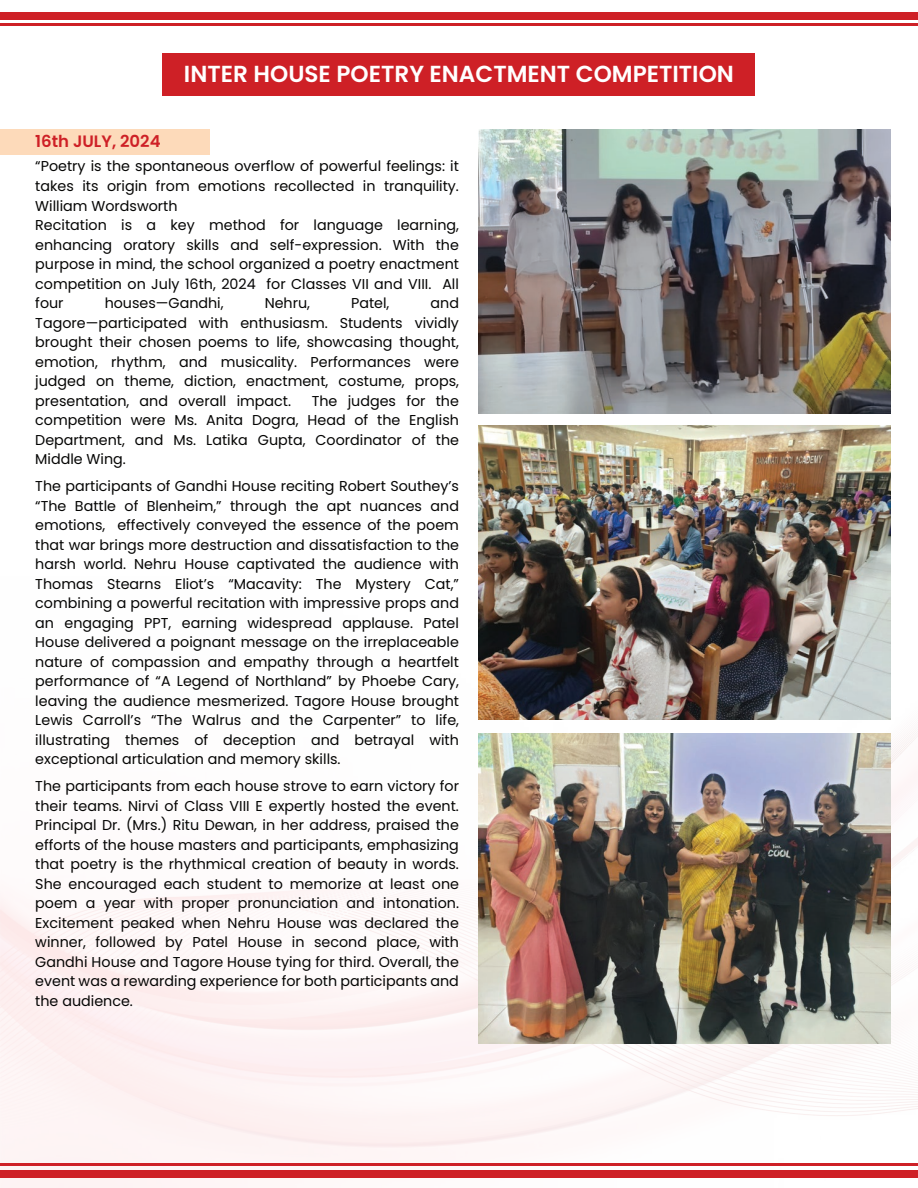
<style>
.page{position:relative;width:918px;height:1188px;background:#fff}
.page>*{position:absolute;margin:0;border:0;box-sizing:border-box;transform-origin:0 0}
.t1{font:600 23.25px "Poppins";color:#fff}
.t2{font:600 16.5px "Poppins";color:#ce2026}
.t3{font:14.25px/19.5px "Poppins";color:#050504;text-align:justify}
</style>
<div class="page">
<img style="left:0;top:731px;width:918px;height:457px">
<hr style="left:0;top:23px;width:918px;height:3px;background:#ce2026">
<div style="left:0;top:12px;width:918px;height:7px;background:#ce2026"></div>
<hr style="left:0;top:1163px;width:918px;height:3px;background:#ce2026">
<div style="left:0;top:1170px;width:918px;height:8px;background:#ce2026"></div>
<div style="left:163px;top:53px;width:592px;height:43px;background:#ce2026"></div>
<div style="left:0;top:129px;width:210px;height:25px;background:#fddaba"></div>
<img style="left:478px;top:129px;width:413px;height:284px">
<img style="left:478px;top:426px;width:413px;height:294px">
<img style="left:478px;top:733px;width:413px;height:310px">
<h1 class="t1" style="left:184px;top:61px;width:552px">INTER HOUSE POETRY ENACTMENT COMPETITION</h1>
<p class="t2" style="left:35px;top:132px;width:127px">16th JULY, 2024</p>
<p class="t3" style="left:35px;top:157px;width:425px;text-align:left">“Poetry is the spontaneous overflow of powerful feelings: it takes its origin from emotions recollected in tranquility.<br>William Wordsworth<br>Recitation is a key method for language learning, enhancing oratory skills and self-expression. With the purpose in mind, the school organized a poetry enactment competition on July 16th, 2024 for Classes VII and VIII. All four</p>
<p class="t3" style="left:105px;top:293px;width:121px">houses—Gandhi,</p>
<p class="t3" style="left:265px;top:293px;width:47px">Nehru,</p>
<p class="t3" style="left:351px;top:293px;width:40px">Patel,</p>
<p class="t3" style="left:35px;top:293px;width:425px;text-indent:395px">and Tagore—participated with enthusiasm. Students vividly brought their chosen poems to life, showcasing thought, emotion, rhythm, and musicality. Performances were judged on theme, diction, enactment, costume, props, presentation, and overall impact.</p>
<p class="t3" style="left:35px;top:391px;width:425px;text-indent:276px">The judges for the competition were Ms. Anita Dogra, Head of the English Department, and Ms. Latika Gupta, Coordinator of the Middle Wing.</p>
<p class="t3" style="left:35px;top:476px;width:425px">The participants of Gandhi House reciting Robert Southey’s “The Battle of Blenheim,” through the apt nuances and emotions, effectively conveyed the essence of the poem that war brings more destruction and dissatisfaction to the harsh world. Nehru House captivated the audience with Thomas Stearns Eliot’s “Macavity: The Mystery Cat,” combining a powerful recitation with impressive props and an engaging PPT, earning widespread applause. Patel House delivered a poignant message on the irreplaceable nature of compassion and empathy through a heartfelt performance of “A Legend of Northland” by Phoebe Cary, leaving the audience mesmerized. Tagore House brought Lewis Carroll’s “The Walrus and the Carpenter” to life, illustrating themes of deception and betrayal with exceptional articulation and memory skills.</p>
<p class="t3" style="left:35px;top:776px;width:425px">The participants from each house strove to earn victory for their teams. Nirvi of Class VIII E expertly hosted the event.<br>Principal Dr. (Mrs.) Ritu Dewan, in her address, praised the efforts of the house masters and participants, emphasizing that poetry is the rhythmical creation of beauty in words.<br>She encouraged each student to memorize at least one poem a year with proper pronunciation and intonation.<br>Excitement peaked when Nehru House was declared the winner, followed by Patel House in second place, with Gandhi House and Tagore House tying for third. Overall, the event was a rewarding experience for both participants and the audience.</p>
</div>
